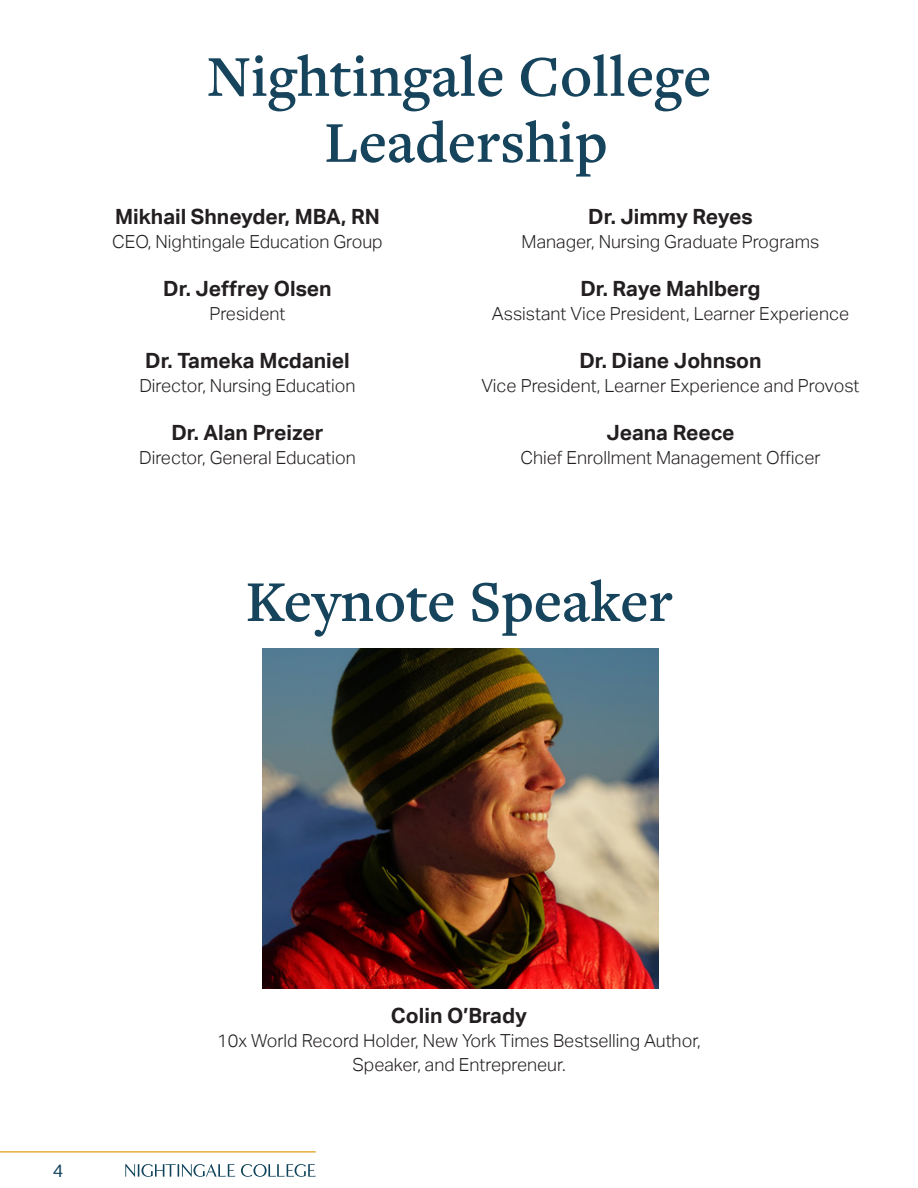
<style>
.page{position:relative;width:918px;height:1188px;background:#fff}
.page>*{position:absolute;margin:0;border:0;box-sizing:border-box;transform-origin:0 0}
.t1{font:600 60px "Freight Text Pro";color:#16445c}
.t2{font:700 21px "Aktiv Grotesk";color:#231f20}
.t3{font:300 18px/24px "Aktiv Grotesk";color:#231f20;text-align:center}
.t4{font:18px "Aktiv Grotesk";color:#16445c}
</style>
<div class="page">
<svg style="left:125px;top:1164px;width:110px;height:13px"></svg>
<svg style="left:241px;top:1164px;width:75px;height:13px"></svg>
<hr style="left:0;top:1151px;width:316px;height:2px;background:#e3b03b">
<img style="left:262px;top:648px;width:396px;height:341px">
<p class="t1" style="left:206px;top:37px;width:507px">Nightingale College</p>
<p class="t1" style="left:324px;top:103px;width:285px">Leadership</p>
<p class="t2" style="left:115px;top:205px;width:266px">Mikhail Shneyder, MBA, RN</p>
<p class="t3" style="left:112px;top:230px;width:272px">CEO, Nightingale Education Group</p>
<p class="t2" style="left:163px;top:277px;width:170px">Dr. Jeffrey Olsen</p>
<p class="t3" style="left:209px;top:302px;width:78px">President</p>
<p class="t2" style="left:145px;top:349px;width:206px">Dr. Tameka Mcdaniel</p>
<p class="t3" style="left:139px;top:374px;width:218px">Director, Nursing Education</p>
<p class="t2" style="left:171px;top:421px;width:154px">Dr. Alan Preizer</p>
<p class="t3" style="left:139px;top:446px;width:218px">Director, General Education</p>
<p class="t2" style="left:588px;top:205px;width:166px">Dr. Jimmy Reyes</p>
<p class="t3" style="left:522px;top:230px;width:299px">Manager, Nursing Graduate Programs</p>
<p class="t2" style="left:580px;top:277px;width:182px">Dr. Raye Mahlberg</p>
<p class="t3" style="left:492px;top:302px;width:359px">Assistant Vice President, Learner Experience</p>
<p class="t2" style="left:579px;top:349px;width:184px">Dr. Diane Johnson</p>
<p class="t3" style="left:481px;top:374px;width:380px">Vice President, Learner Experience and Provost</p>
<p class="t2" style="left:606px;top:421px;width:130px">Jeana Reece</p>
<p class="t3" style="left:520px;top:446px;width:302px">Chief Enrollment Management Officer</p>
<p class="t1" style="left:245px;top:562px;width:429px">Keynote Speaker</p>
<p class="t4" style="left:53px;top:1160px;width:12px">4</p>
<p class="t2" style="left:391px;top:1003px;width:138px">Colin O’Brady</p>
<p class="t3" style="left:217px;top:1029px;width:485px">10x World Record Holder, New York Times Bestselling Author,<br>Speaker, and Entrepreneur.</p>
</div>
